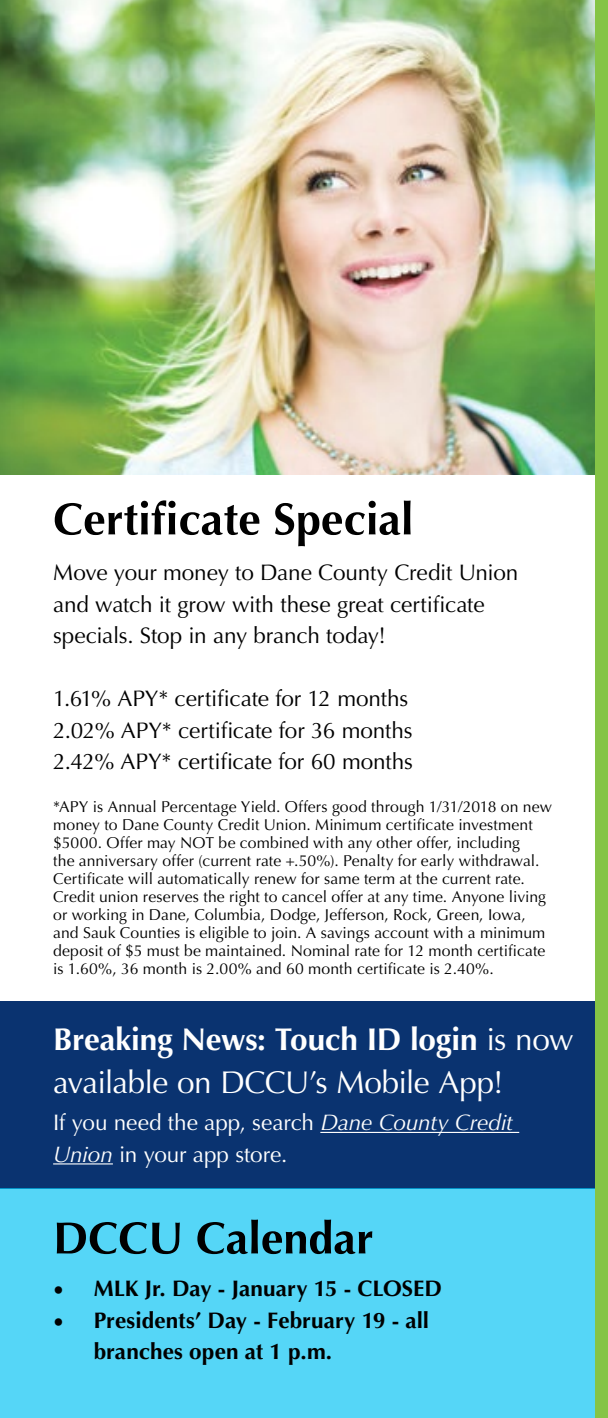
<style>
.page{position:relative;width:608px;height:1418px;background:#fff}
.page>*{position:absolute;margin:0;border:0;box-sizing:border-box;transform-origin:0 0}
.t1{font:31.5px/42.8px "Optima";letter-spacing:-.025em;color:#fff}
.t2{font:22.5px/31.5px "Optima";letter-spacing:-.005em;color:#000}
.t3{font:700 22.5px/31.5px "Optima";color:#000}
.t4{font:22.5px/31.5px "Optima";letter-spacing:-.005em;color:#fff}
.t5{font:15.75px/18px "Optima";letter-spacing:.005em;color:#000}
.s1{font-weight:700}
.s2{font-style:italic}
.s3{font-family:"Minion Pro";font-size:27px}
</style>
<div class="page">
<div style="left:0;top:1000px;width:608px;height:188px;background:#0a3370"></div>
<div style="left:0;top:1188px;width:603px;height:230px;background:#55d6f7"></div>
<img style="left:0;top:0;width:595px;height:474px">
<div style="left:595px;top:0;width:13px;height:1418px;background:#85c446"></div>
<svg style="left:57px;top:1219px;width:315px;height:35px"></svg>
<svg style="left:55px;top:500px;width:355px;height:46px"></svg>
<hr style="left:320px;top:1131px;width:199px;height:2px;background:#fff">
<hr style="left:53px;top:1163px;width:60px;height:1px;background:#fff">
<h2 class="t2" style="left:53px;top:557px;width:466px">Move your money to Dane County Credit Union and watch it grow with these great certificate specials. Stop in any branch today!</h2>
<h2 class="t2" style="left:53px;top:683px;width:361px">1.61% APY* certificate for 12 months<br>2.02% APY* certificate for 36 months<br>2.42% APY* certificate for 60 months</h2>
<p class="t5" style="left:53px;top:798px;width:500px">*APY is Annual Percentage Yield. Offers good through 1/31/2018 on new money to Dane County Credit Union. Minimum certificate investment $5000. Offer may NOT be combined with any other offer, including<br>the anniversary offer (current rate +.50%). Penalty for early withdrawal.<br>Certificate will automatically renew for same term at the current rate.<br>Credit union reserves the right to cancel offer at any time. Anyone living or working in Dane, Columbia, Dodge, Jefferson, Rock, Green, Iowa, and Sauk Counties is eligible to join. A savings account with a minimum deposit of $5 must be maintained. Nominal rate for 12 month certificate is 1.60%, 36 month is 2.00% and 60 month certificate is 2.40%.</p>
<h1 class="t1" style="left:53px;top:1018px;width:522px"><span class="s1">Breaking News: Touch ID login</span> is now available on DCCU’s Mobile App!</h1>
<h2 class="t4" style="left:53px;top:1107px;width:461px">If you need the app, search <span class="s2">Dane County Credit<br>Union</span> in your app store.</h2>
<h2 class="t3" style="left:53px;top:1272px;width:390px"><span class="s3">•</span> MLK Jr. Day - January 15 - CLOSED</h2>
<h2 class="t3" style="left:94px;top:1304px;width:337px;text-indent:-40px"><span class="s3">•</span> Presidents’ Day - February 19 - all branches open at 1 p.m.</h2>
</div>
